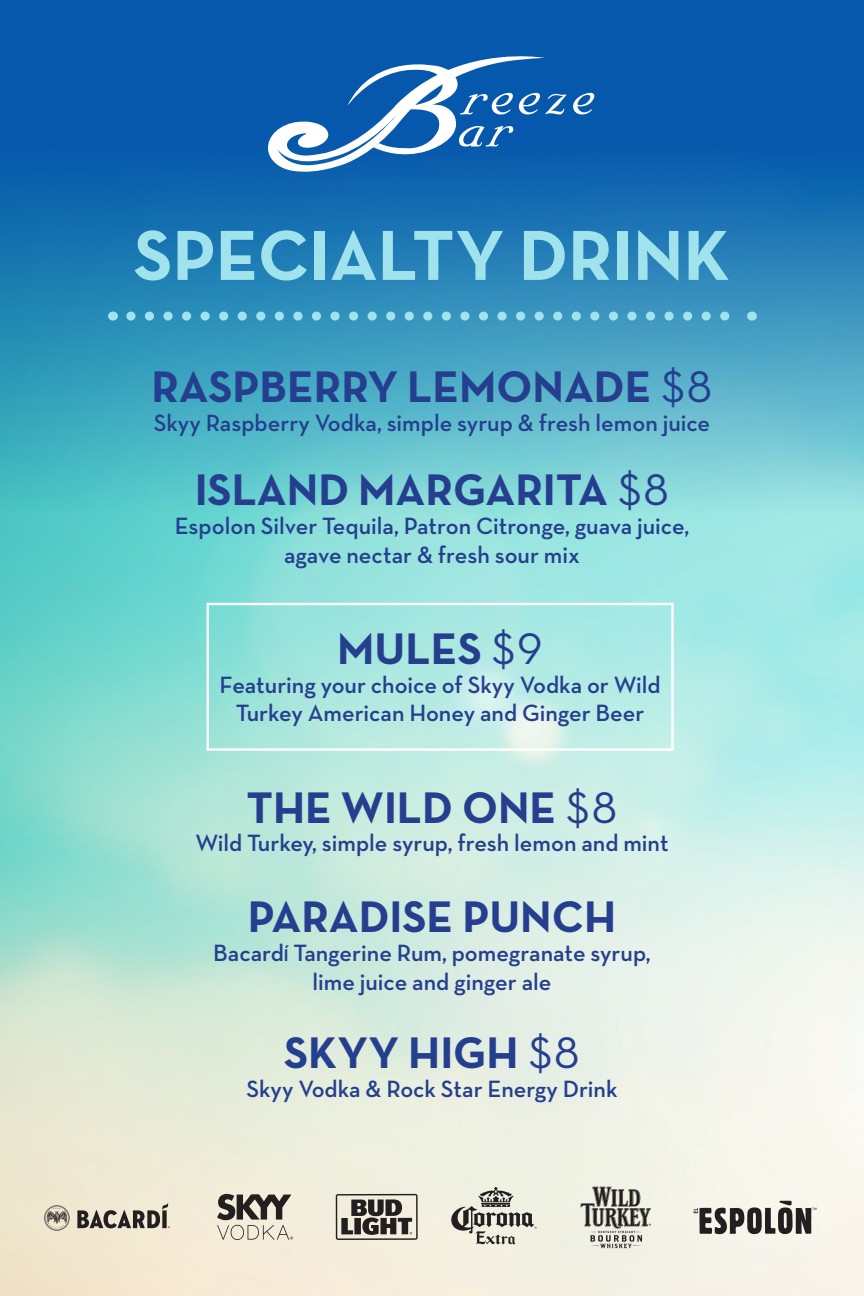
<style>
.page{position:relative;width:864px;height:1296px;background:#fff}
.page>*{position:absolute;margin:0;border:0;box-sizing:border-box;transform-origin:0 0}
.t1{font:700 72px "Neutra Text TF";color:#a0e3ec}
.t2{font:700 45px "Neutra Text TF";color:#253f8e}
.t3{font:600 24px/28.8px "Neutra Text TF";color:#253f8e;text-align:center}
.s1{font-family:"Neutra Text TF Book Alt";font-weight:400}
.s2{font-family:"Good Headline Pro";font-weight:500;font-stretch:condensed}
</style>
<div class="page">
<div style="left:0;top:0;width:864px;height:145px;background:#0658ac"></div>
<img style="left:0;top:145px;width:864px;height:1151px">
<div style="left:207px;top:603px;width:467px;height:148px;border:2px solid #fff"></div>
<svg style="left:573px;top:93px;width:21px;height:21px"></svg>
<svg style="left:267px;top:50px;width:299px;height:123px"></svg>
<svg style="left:131px;top:312px;width:611px;height:9px"></svg>
<svg style="left:336px;top:1194px;width:82px;height:46px"></svg>
<svg style="left:217px;top:1194px;width:76px;height:46px"></svg>
<svg style="left:580px;top:1187px;width:71px;height:61px"></svg>
<svg style="left:694px;top:1201px;width:122px;height:33px"></svg>
<svg style="left:451px;top:1187px;width:86px;height:57px"></svg>
<svg style="left:44px;top:1203px;width:126px;height:28px"></svg>
<p class="t1" style="left:134px;top:210px;width:598px">SPECIALTY DRINK</p>
<p class="t2" style="left:151px;top:359px;width:563px">RASPBERRY LEMONADE <span class="s1">$8</span></p>
<p class="t3" style="left:154px;top:408px;width:558px">Skyy Raspberry Vodka, simple syrup &amp; fresh lemon juice</p>
<p class="t2" style="left:195px;top:462px;width:476px">ISLAND MARGARITA <span class="s1">$8</span></p>
<p class="t3" style="left:175px;top:511px;width:516px">Espolon Silver Tequila, Patron Citronge, guava juice,</p>
<p class="t3" style="left:284px;top:540px;width:297px">agave nectar &amp; fresh sour mix</p>
<p class="t2" style="left:337px;top:620px;width:207px">MULES <span class="s1">$9</span></p>
<p class="t3" style="left:220px;top:670px;width:442px">Featuring your choice of Skyy Vodka or Wild<br>Turkey American Honey and Ginger Beer</p>
<p class="t2" style="left:246px;top:779px;width:373px">THE WILD ONE <span class="s1">$8</span></p>
<p class="t3" style="left:195px;top:828px;width:475px">Wild Turkey, simple syrup, fresh lemon and mint</p>
<p class="t2" style="left:248px;top:889px;width:370px">PARADISE PUNCH</p>
<p class="t3" style="left:213px;top:938px;width:439px">Bacard<span class="s2">í</span> Tangerine Rum, pomegranate syrup,</p>
<p class="t3" style="left:312px;top:967px;width:241px">lime juice and ginger ale</p>
<p class="t2" style="left:284px;top:1024px;width:297px">SKYY HIGH <span class="s1">$8</span></p>
<p class="t3" style="left:246px;top:1074px;width:373px">Skyy Vodka &amp; Rock Star Energy Drink</p>
</div>
